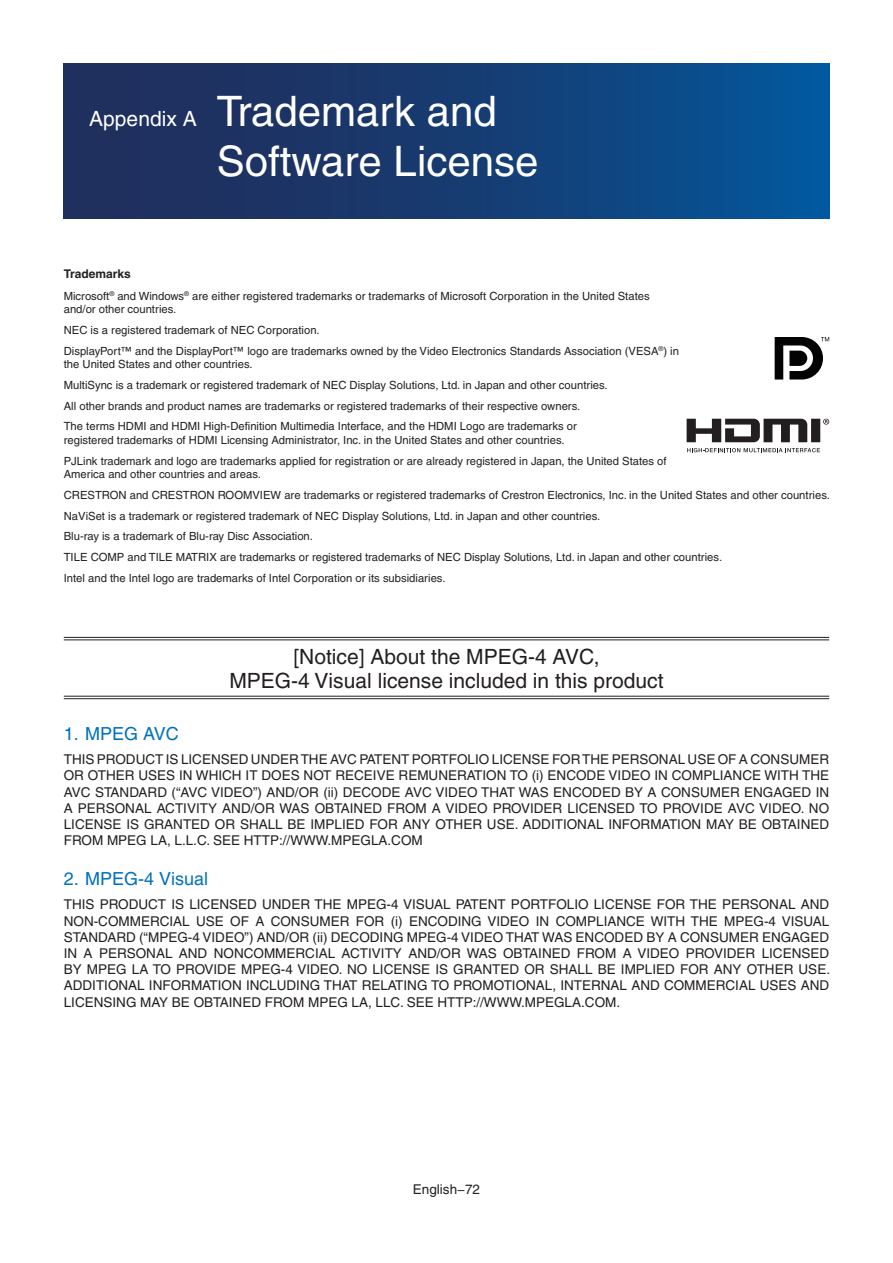
<style>
.page{position:relative;width:893px;height:1263px;background:#fff}
.page>*{position:absolute;margin:0;border:0;box-sizing:border-box;transform-origin:0 0}
.t1{font:42px/50.4px "Helvetica";color:#fff}
.Declaration_NoTOC{font:21px/24px "Helvetica";color:#231f20;text-align:center}
.t2{font:18px "Helvetica";color:#0072bc}
._9pt_Body{font:13.5px/16.2px "Helvetica";color:#231f20;text-align:justify}
._8pt_heading{font:700 12px "Helvetica";color:#231f20}
._7_5pt_Body{font:11.25px/13.5px "Helvetica";color:#231f20}
.s1{font-size:21px}
</style>
<div class="page">
<div style="left:64px;top:64px;width:765px;height:155px;background:linear-gradient(to right,#242954,#055497)"></div>
<hr style="left:64px;top:637px;width:765px;height:1px;background:#231f20">
<hr style="left:64px;top:640px;width:765px;height:1px;background:#231f20">
<hr style="left:64px;top:696px;width:765px;height:1px;background:#231f20">
<hr style="left:64px;top:698px;width:765px;height:1px;background:#231f20">
<svg style="left:775px;top:337px;width:54px;height:42px"></svg>
<svg style="left:687px;top:448px;width:133px;height:4px"></svg>
<svg style="left:687px;top:419px;width:142px;height:23px"></svg>
<p class="t1" style="left:217px;top:86px;width:323px;text-indent:-128px"><span class="s1">Appendix A</span> Trademark and<br>Software License</p>
<p class="_8pt_heading" style="left:64px;top:266px;width:69px">Trademarks</p>
<p class="_7_5pt_Body" style="left:64px;top:289px;width:587px">Microsoft<sup>®</sup> and Windows<sup>®</sup> are either registered trademarks or trademarks of Microsoft Corporation in the United States and/or other countries.</p>
<p class="_7_5pt_Body" style="left:64px;top:323px;width:257px">NEC is a registered trademark of NEC Corporation.</p>
<p class="_7_5pt_Body" style="left:64px;top:344px;width:617px">DisplayPort™ and the DisplayPort™ logo are trademarks owned by the Video Electronics Standards Association (VESA<sup>®</sup>) in the United States and other countries.</p>
<p class="_7_5pt_Body" style="left:64px;top:378px;width:545px">MultiSync is a trademark or registered trademark of NEC Display Solutions, Ltd. in Japan and other countries.</p>
<p class="_7_5pt_Body" style="left:64px;top:399px;width:518px">All other brands and product names are trademarks or registered trademarks of their respective owners.</p>
<p class="_7_5pt_Body" style="left:64px;top:420px;width:515px">The terms HDMI and HDMI High-Definition Multimedia Interface, and the HDMI Logo are trademarks or registered trademarks of HDMI Licensing Administrator, Inc. in the United States and other countries.</p>
<p class="_7_5pt_Body" style="left:64px;top:454px;width:604px">PJLink trademark and logo are trademarks applied for registration or are already registered in Japan, the United States of<br>America and other countries and areas.</p>
<p class="_7_5pt_Body" style="left:64px;top:488px;width:768px">CRESTRON and CRESTRON ROOMVIEW are trademarks or registered trademarks of Crestron Electronics, Inc. in the United States and other countries.</p>
<p class="_7_5pt_Body" style="left:64px;top:509px;width:538px">NaViSet is a trademark or registered trademark of NEC Display Solutions, Ltd. in Japan and other countries.</p>
<p class="_7_5pt_Body" style="left:64px;top:530px;width:251px">Blu-ray is a trademark of Blu-ray Disc Association.</p>
<p class="_7_5pt_Body" style="left:64px;top:550px;width:660px">TILE COMP and TILE MATRIX are trademarks or registered trademarks of NEC Display Solutions, Ltd. in Japan and other countries.</p>
<p class="_7_5pt_Body" style="left:64px;top:571px;width:383px">Intel and the Intel logo are trademarks of Intel Corporation or its subsidiaries.</p>
<p class="Declaration_NoTOC" style="left:229px;top:645px;width:436px">[Notice] About the MPEG-4 AVC,<br>MPEG-4 Visual license included in this product</p>
<p class="t2" style="left:64px;top:723px;width:117px">1. MPEG AVC</p>
<p class="_9pt_Body" style="left:64px;top:751px;width:767px">THIS PRODUCT IS LICENSED UNDER THE AVC PATENT PORTFOLIO LICENSE FOR THE PERSONAL USE OF A CONSUMER OR OTHER USES IN WHICH IT DOES NOT RECEIVE REMUNERATION TO (i) ENCODE VIDEO IN COMPLIANCE WITH THE AVC STANDARD (“AVC VIDEO”) AND/OR (ii) DECODE AVC VIDEO THAT WAS ENCODED BY A CONSUMER ENGAGED IN A PERSONAL ACTIVITY AND/OR WAS OBTAINED FROM A VIDEO PROVIDER LICENSED TO PROVIDE AVC VIDEO. NO LICENSE IS GRANTED OR SHALL BE IMPLIED FOR ANY OTHER USE. ADDITIONAL INFORMATION MAY BE OBTAINED FROM MPEG LA, L.L.C. SEE HTTP://WWW.MPEGLA.COM</p>
<p class="t2" style="left:64px;top:868px;width:146px">2. MPEG-4 Visual</p>
<p class="_9pt_Body" style="left:64px;top:896px;width:768px">THIS PRODUCT IS LICENSED UNDER THE MPEG-4 VISUAL PATENT PORTFOLIO LICENSE FOR THE PERSONAL AND NON-COMMERCIAL USE OF A CONSUMER FOR (i) ENCODING VIDEO IN COMPLIANCE WITH THE MPEG-4 VISUAL STANDARD (“MPEG-4 VIDEO”) AND/OR (ii) DECODING MPEG-4 VIDEO THAT WAS ENCODED BY A CONSUMER ENGAGED IN A PERSONAL AND NONCOMMERCIAL ACTIVITY AND/OR WAS OBTAINED FROM A VIDEO PROVIDER LICENSED BY MPEG LA TO PROVIDE MPEG-4 VIDEO. NO LICENSE IS GRANTED OR SHALL BE IMPLIED FOR ANY OTHER USE.<br>ADDITIONAL INFORMATION INCLUDING THAT RELATING TO PROMOTIONAL, INTERNAL AND COMMERCIAL USES AND LICENSING MAY BE OBTAINED FROM MPEG LA, LLC. SEE HTTP://WWW.MPEGLA.COM.</p>
<p class="_9pt_Body" style="left:413px;top:1181px;width:69px">English−72</p>
</div>
